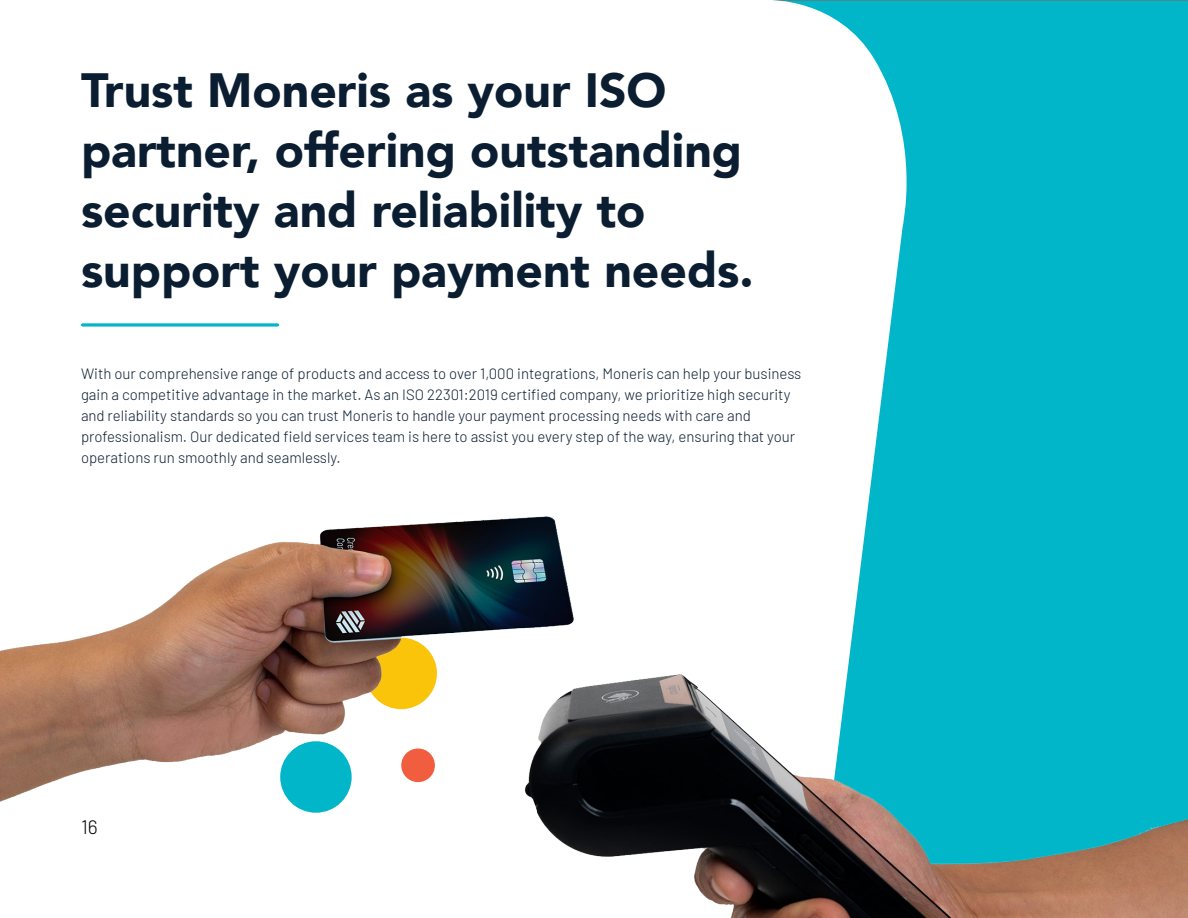
<style>
.page{position:relative;width:1188px;height:918px;background:#fff}
.page>*{position:absolute;margin:0;border:0;box-sizing:border-box;transform-origin:0 0}
.t1{font:900 48px/60px "Avenir";color:#0a1d31}
.t2{font:300 19.5px "Barlow";color:#000}
.Copy{font:300 15px/21px "Barlow";color:#0a1d31}
</style>
<div class="page">
<div style="left:922px;top:0;width:266px;height:516px;background:#00b6c8"></div>
<svg style="left:772px;top:0;width:150px;height:516px"></svg>
<img style="left:0;top:516px;width:1188px;height:402px">
<svg style="left:81px;top:323px;width:198px;height:4px"></svg>
<p class="t1" style="left:81px;top:59px;width:674px">Trust Moneris as your ISO partner, offering outstanding security and reliability to support your payment needs.</p>
<p class="Copy" style="left:81px;top:362px;width:722px">With our comprehensive range of products and access to over 1,000 integrations, Moneris can help your business gain a competitive advantage in the market. As an ISO 22301:2019 certified company, we prioritize high security and reliability standards so you can trust Moneris to handle your payment processing needs with care and professionalism. Our dedicated field services team is here to assist you every step of the way, ensuring that your operations run smoothly and seamlessly.</p>
<h2 class="t2" style="left:81px;top:813px;width:18px">16</h2>
</div>
